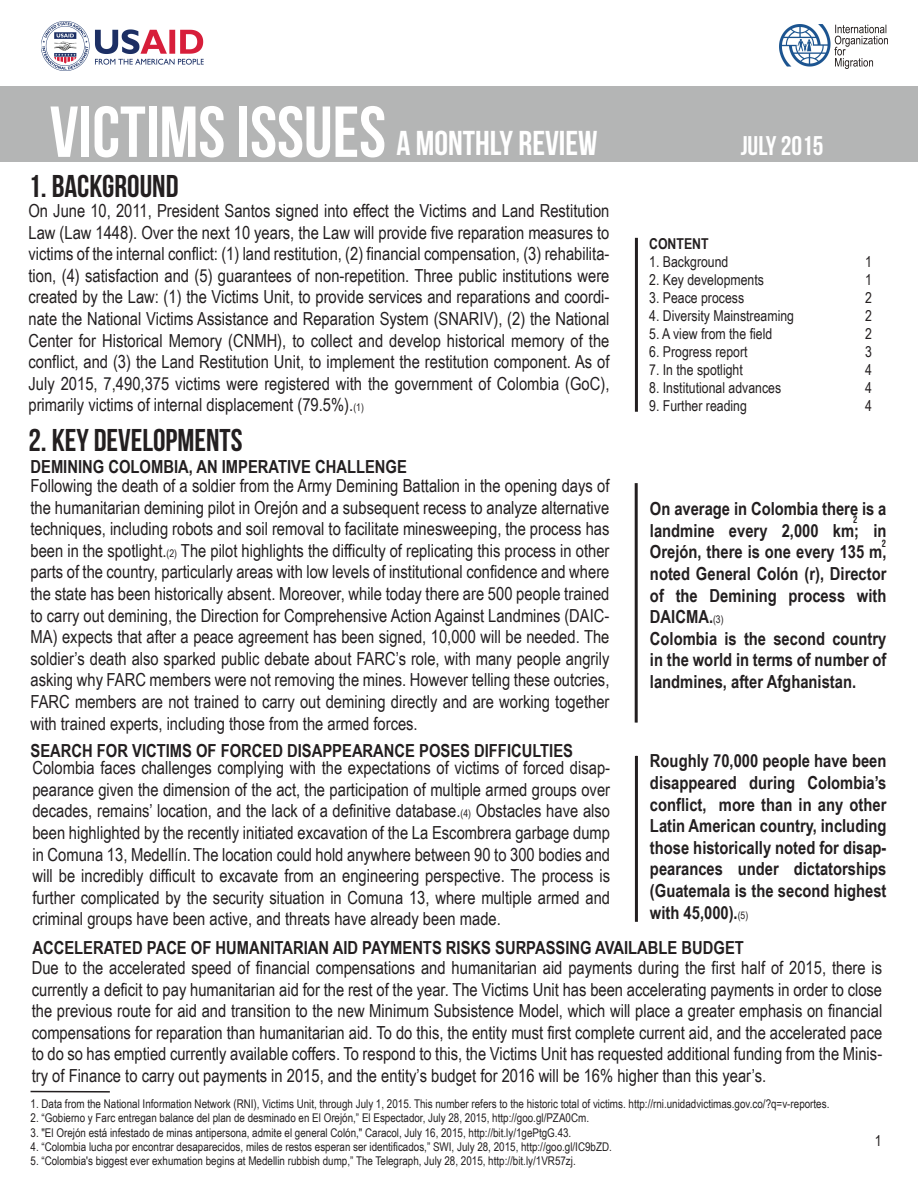
<style>
.page{position:relative;width:918px;height:1188px;background:#fff}
.page>*{position:absolute;margin:0;border:0;box-sizing:border-box;transform-origin:0 0}
.t1{font:34.5px "Bebas Neue";color:#fff}
.t2{font:31.5px "Bebas Neue";color:#231f20}
.t3{font:27px "Bebas Neue";color:#fff}
.t4{font:18px/21.6px "Arial Narrow";color:#231f20;text-align:justify}
.t5{font:700 18px/21.6px "Arial Narrow";color:#231f20}
.t6{font:15px "Arial Narrow";color:#231f20}
.t7{font:700 15px "Arial Narrow";color:#231f20}
.t8{font:12px "Arial Narrow";color:#231f20}
.t9{font:10.5px "Bebas Neue";color:#231f20}
.s1{font-size:72px}
.s2{font-size:10.5px}
.s3{font-weight:400;font-size:10.5px}
</style>
<div class="page">
<div style="left:0;top:87px;width:918px;height:75px;background:#b4b5b5"></div>
<img style="left:41px;top:22px;width:162px;height:48px">
<img style="left:780px;top:24px;width:108px;height:44px">
<hr style="left:31px;top:1091px;width:79px;height:2px;background:#231f20">
<hr style="left:635px;top:238px;width:3px;height:174px;background:#231f20">
<hr style="left:635px;top:483px;width:3px;height:240px;background:#231f20">
<hr style="left:635px;top:756px;width:3px;height:166px;background:#231f20">
<h1 class="t1" style="left:50px;top:124px;width:549px"><span class="s1">VICTIMS ISSUES</span> A MONTHLY REVIEW</h1>
<h2 class="t2" style="left:29px;top:169px;width:152px">1. BACKGROUND</h2>
<p class="t4" style="left:29px;top:199px;width:583px">On June 10, 2011, President Santos signed into effect the Victims and Land Restitution Law (Law 1448). Over the next 10 years, the Law will provide five reparation measures to victims of the internal conflict: (1) land restitution, (2) financial compensation, (3) rehabilita&shy;tion, (4) satisfaction and (5) guarantees of non-repetition. Three public institutions were created by the Law: (1) the Victims Unit, to provide services and reparations and coordi&shy;nate the National Victims Assistance and Reparation System (SNARIV), (2) the National Center for Historical Memory (CNMH), to collect and develop historical memory of the conflict, and (3) the Land Restitution Unit, to implement the restitution component. As of July 2015, 7,490,375 victims were registered with the government of Colombia (GoC), primarily victims of internal displacement (79.5%).<span class="s2">(1)</span></p>
<h2 class="t2" style="left:29px;top:423px;width:216px">2. KEY DEVELOPMENTS</h2>
<p class="t5" style="left:31px;top:455px;width:378px">DEMINING COLOMBIA, AN IMPERATIVE CHALLENGE</p>
<p class="t4" style="left:31px;top:474px;width:580px">Following the death of a soldier from the Army Demining Battalion in the opening days of the humanitarian demining pilot in Orejón and a subsequent recess to analyze alternative techniques, including robots and soil removal to facilitate minesweeping, the process has been in the spotlight.<span class="s2">(2)</span> The pilot highlights the difficulty of replicating this process in other parts of the country, particularly areas with low levels of institutional confidence and where the state has been historically absent. Moreover, while today there are 500 people trained to carry out demining, the Direction for Comprehensive Action Against Landmines (DAIC-MA) expects that after a peace agreement has been signed, 10,000 will be needed. The soldier’s death also sparked public debate about FARC’s role, with many people angrily asking why FARC members were not removing the mines. However telling these outcries, FARC members are not trained to carry out demining directly and are working together with trained experts, including those from the armed forces.</p>
<h3 class="t3" style="left:741px;top:131px;width:84px">JULY 2015</h3>
<p class="t7" style="left:649px;top:232px;width:61px">CONTENT</p>
<p class="t6" style="left:649px;top:250px;width:81px">1. Background</p>
<p class="t6" style="left:865px;top:250px;width:8px">1</p>
<p class="t6" style="left:649px;top:268px;width:116px">2. Key developments</p>
<p class="t6" style="left:865px;top:268px;width:8px">1</p>
<p class="t6" style="left:649px;top:286px;width:97px">3. Peace process</p>
<p class="t6" style="left:865px;top:286px;width:8px">2</p>
<p class="t6" style="left:649px;top:304px;width:146px">4. Diversity Mainstreaming</p>
<p class="t6" style="left:865px;top:304px;width:8px">2</p>
<p class="t6" style="left:649px;top:322px;width:125px">5. A view from the field</p>
<p class="t6" style="left:865px;top:322px;width:8px">2</p>
<p class="t6" style="left:649px;top:340px;width:100px">6. Progress report</p>
<p class="t6" style="left:865px;top:340px;width:8px">3</p>
<p class="t6" style="left:649px;top:358px;width:95px">7. In the spotlight</p>
<p class="t6" style="left:865px;top:358px;width:8px">4</p>
<p class="t6" style="left:649px;top:376px;width:133px">8. Institutional advances</p>
<p class="t6" style="left:865px;top:376px;width:8px">4</p>
<p class="t6" style="left:649px;top:394px;width:99px">9. Further reading</p>
<p class="t6" style="left:865px;top:394px;width:8px">4</p>
<p class="t5" style="left:650px;top:497px;width:238px">On average in Colombia there is a landmine every 2,000 km; in<br>Orejón, there is one every 135 m, noted General Colón (r), Director of the Demining process with<br>DAICMA.<span class="s3">(3)<br></span>Colombia is the second country in the world in terms of number of landmines, after Afghanistan.</p>
<p class="t9" style="left:853px;top:513px;width:6px">2</p>
<p class="t9" style="left:882px;top:538px;width:6px">2</p>
<p class="t5" style="left:31px;top:739px;width:544px">SEARCH FOR VICTIMS OF FORCED DISAPPEARANCE POSES DIFFICULTIES</p>
<p class="t4" style="left:32px;top:756px;width:579px">Colombia faces challenges complying with the expectations of victims of forced disap&shy;pearance given the dimension of the act, the participation of multiple armed groups over decades, remains’ location, and the lack of a definitive database.<span class="s2">(4)</span> Obstacles have also been highlighted by the recently initiated excavation of the La Escombrera garbage dump in Comuna 13, Medellín.The location could hold anywhere between 90 to 300 bodies and will be incredibly difficult to excavate from an engineering perspective. The process is further complicated by the security situation in Comuna 13, where multiple armed and criminal groups have been active, and threats have already been made.</p>
<p class="t5" style="left:650px;top:749px;width:238px;text-align:justify">Roughly 70,000 people have been disappeared during Colombia’s conflict, more than in any other Latin American country, including those historically noted for disap&shy;pearances under dictatorships (Guatemala is the second highest with 45,000).<span class="s3">(5)</span></p>
<p class="t4" style="left:32px;top:956px;width:852px">Due to the accelerated speed of financial compensations and humanitarian aid payments during the first half of 2015, there is currently a deficit to pay humanitarian aid for the rest of the year. The Victims Unit has been accelerating payments in order to close the previous route for aid and transition to the new Minimum Subsistence Model, which will place a greater emphasis on financial compensations for reparation than humanitarian aid. To do this, the entity must first complete current aid, and the accelerated pace to do so has emptied currently available coffers. To respond to this, the Victims Unit has requested additional funding from the Minis&shy;try of Finance to carry out payments in 2015, and the entity’s budget for 2016 will be 16% higher than this year’s.</p>
<p class="t5" style="left:32px;top:936px;width:713px">ACCELERATED PACE OF HUMANITARIAN AID PAYMENTS RISKS SURPASSING AVAILABLE BUDGET</p>
<p class="t8" style="left:31px;top:1095px;width:800px">1. Data from the National Information Network (RNI), Victims Unit, through July 1, 2015. This number refers to the historic total of victims. http://rni.unidadvictimas.gov.co/?q=v-reportes.</p>
<p class="t8" style="left:31px;top:1109px;width:560px">2. “Gobierno y Farc entregan balance del plan de desminado en El Orejón,” El Espectador, July 28, 2015, http://goo.gl/PZA0Cm.</p>
<p class="t8" style="left:31px;top:1124px;width:542px">3. "El Orejón está infestado de minas antipersona, admite el general Colón," Caracol, July 16, 2015, http://bit.ly/1gePtgG.43.</p>
<p class="t8" style="left:31px;top:1138px;width:583px">4. “Colombia lucha por encontrar desaparecidos, miles de restos esperan ser identificados,” SWI, July 28, 2015, http://goo.gl/IC9bZD.</p>
<p class="t8" style="left:31px;top:1152px;width:547px">5. “Colombia's biggest ever exhumation begins at Medellin rubbish dump,” The Telegraph, July 28, 2015, http://bit.ly/1VR57zj.</p>
<p class="t6" style="left:875px;top:1130px;width:8px">1</p>
</div>
